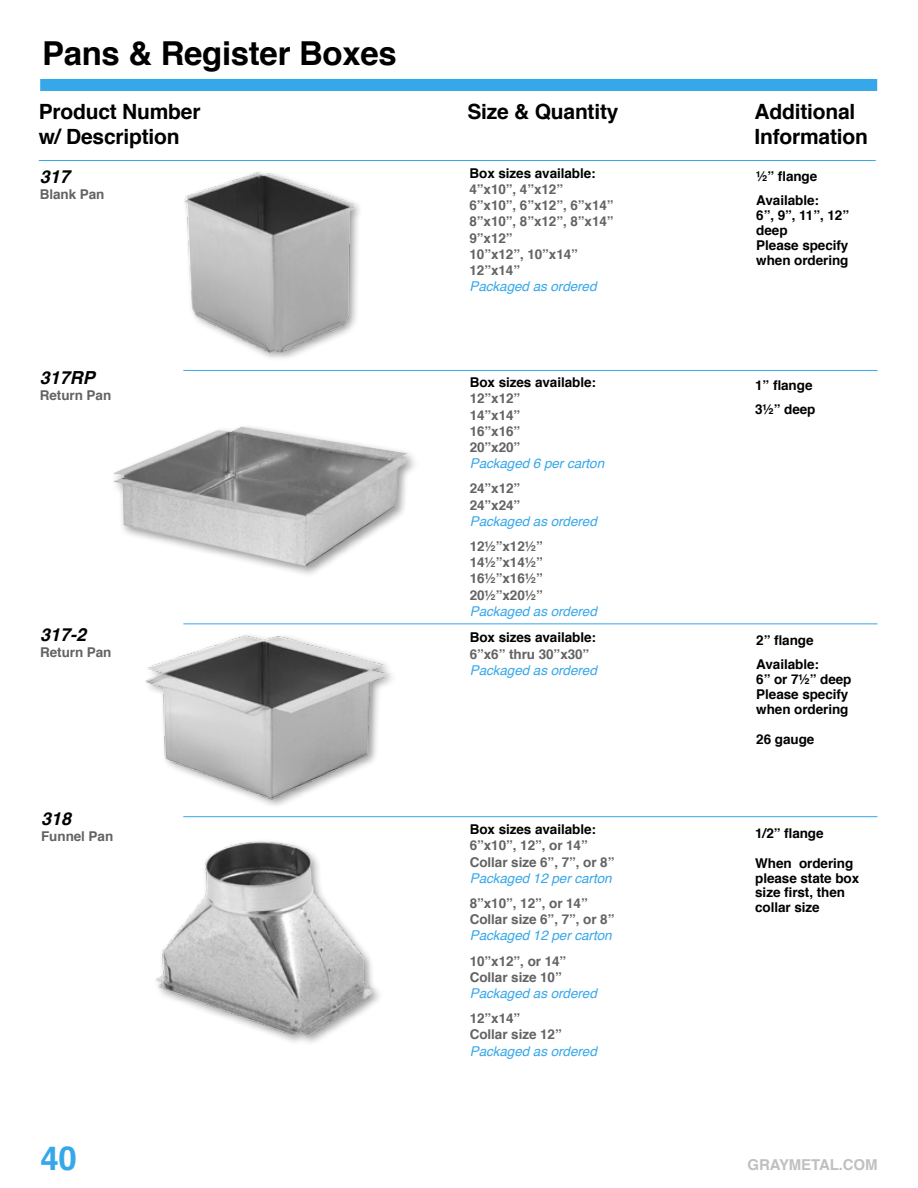
<style>
.page{position:relative;width:918px;height:1188px;background:#fff}
.page>*{position:absolute;margin:0;border:0;box-sizing:border-box;transform-origin:0 0}
.Catalog_Section{font:700 33px "Helvetica";letter-spacing:-.01em;color:#000}
.t1{font:700 33px "Helvetica";color:#36a7e9}
.Catalog_Section-2{font:700 21px/25.2px "Helvetica";letter-spacing:-.01em;color:#000}
.Product_Number{font:italic 700 18px "Helvetica";color:#000}
.t2{font:700 15px "Helvetica";letter-spacing:-.01em;color:#c0c0c0}
.Product_Name_and_Inf{font:700 13.5px "Helvetica";letter-spacing:-.005em;color:#636363}
.Additional_Info__Bla{font:700 13.5px/15px "Helvetica";letter-spacing:-.005em;color:#000}
.Info__Blue_Italic{font:italic 13.5px "Helvetica";letter-spacing:-.005em;color:#36a7e9}
.Product_Name_and_Inf-2{font:italic 13.5px "Helvetica";letter-spacing:-.005em;color:#36a7e9}
</style>
<div class="page">
<div style="left:40px;top:79px;width:837px;height:12px;background:#36a7e9"></div>
<hr style="left:183px;top:370px;width:695px;height:1px;background:#36a7e9">
<hr style="left:183px;top:623px;width:695px;height:1px;background:#36a7e9">
<hr style="left:183px;top:816px;width:694px;height:1px;background:#36a7e9">
<img style="left:114px;top:427px;width:296px;height:139px">
<img style="left:184px;top:172px;width:188px;height:198px">
<img style="left:155px;top:841px;width:224px;height:202px">
<img style="left:145px;top:623px;width:269px;height:195px">
<hr style="left:39px;top:160px;width:837px;height:1px;background:#36a7e9">
<p class="Catalog_Section" style="left:42px;top:27px;width:356px">Pans &amp; Register Boxes</p>
<p class="Catalog_Section-2" style="left:39px;top:99px;width:163px">Product Number</p>
<p class="Catalog_Section-2" style="left:39px;top:125px;width:142px">w/ Description</p>
<p class="Product_Number" style="left:40px;top:162px;width:32px">317</p>
<p class="Product_Name_and_Inf" style="left:40px;top:184px;width:66px">Blank Pan</p>
<p class="Product_Number" style="left:40px;top:362px;width:57px">317RP</p>
<p class="Product_Name_and_Inf" style="left:40px;top:384px;width:73px">Return Pan</p>
<p class="Product_Number" style="left:40px;top:620px;width:48px">317-2</p>
<p class="Product_Name_and_Inf" style="left:40px;top:642px;width:73px">Return Pan</p>
<p class="Product_Number" style="left:41px;top:804px;width:32px">318</p>
<p class="Product_Name_and_Inf" style="left:41px;top:825px;width:74px">Funnel Pan</p>
<h1 class="t1" style="left:40px;top:1132px;width:38px">40</h1>
<p class="Catalog_Section-2" style="left:467px;top:99px;width:153px">Size &amp; Quantity</p>
<p class="Catalog_Section-2" style="left:755px;top:99px;width:115px">Additional<br>Information</p>
<p class="Additional_Info__Bla" style="left:469px;top:166px;width:128px">Box sizes available:</p>
<p class="Product_Name_and_Inf" style="left:469px;top:178px;width:95px">4”x10”, 4”x12”</p>
<p class="Product_Name_and_Inf" style="left:469px;top:195px;width:146px">6”x10”, 6”x12”, 6”x14”</p>
<p class="Product_Name_and_Inf" style="left:469px;top:211px;width:146px">8”x10”, 8”x12”, 8”x14”</p>
<p class="Product_Name_and_Inf" style="left:469px;top:227px;width:45px">9”x12”</p>
<p class="Product_Name_and_Inf" style="left:469px;top:243px;width:110px">10”x12”, 10”x14”</p>
<p class="Product_Name_and_Inf" style="left:469px;top:259px;width:52px">12”x14”</p>
<p class="Info__Blue_Italic" style="left:469px;top:276px;width:129px">Packaged as ordered</p>
<p class="Additional_Info__Bla" style="left:470px;top:375px;width:128px">Box sizes available:</p>
<p class="Product_Name_and_Inf" style="left:470px;top:388px;width:52px">12”x12”</p>
<p class="Product_Name_and_Inf" style="left:470px;top:404px;width:52px">14”x14”</p>
<p class="Product_Name_and_Inf" style="left:470px;top:420px;width:52px">16”x16”</p>
<p class="Product_Name_and_Inf" style="left:470px;top:436px;width:52px">20”x20”</p>
<p class="Info__Blue_Italic" style="left:470px;top:453px;width:136px">Packaged 6 per carton</p>
<p class="Product_Name_and_Inf" style="left:470px;top:478px;width:52px">24”x12”</p>
<p class="Product_Name_and_Inf" style="left:470px;top:494px;width:52px">24”x24”</p>
<p class="Info__Blue_Italic" style="left:470px;top:510px;width:129px">Packaged as ordered</p>
<p class="Product_Name_and_Inf" style="left:470px;top:535px;width:75px">12½”x12½”</p>
<p class="Product_Name_and_Inf" style="left:470px;top:551px;width:75px">14½”x14½”</p>
<p class="Product_Name_and_Inf" style="left:470px;top:568px;width:75px">16½”x16½”</p>
<p class="Product_Name_and_Inf" style="left:470px;top:584px;width:75px">20½”x20½”</p>
<p class="Info__Blue_Italic" style="left:470px;top:600px;width:129px">Packaged as ordered</p>
<p class="Additional_Info__Bla" style="left:470px;top:630px;width:128px">Box sizes available:</p>
<p class="Product_Name_and_Inf" style="left:470px;top:643px;width:121px">6”x6” thru 30”x30”</p>
<p class="Info__Blue_Italic" style="left:470px;top:659px;width:129px">Packaged as ordered</p>
<p class="Additional_Info__Bla" style="left:470px;top:822px;width:128px">Box sizes available:</p>
<p class="Product_Name_and_Inf" style="left:470px;top:835px;width:120px">6”x10”, 12”, or 14”</p>
<p class="Product_Name_and_Inf" style="left:470px;top:851px;width:146px">Collar size 6”, 7”, or 8”</p>
<p class="Product_Name_and_Inf-2" style="left:470px;top:867px;width:143px">Packaged 12 per carton</p>
<p class="Product_Name_and_Inf" style="left:470px;top:892px;width:120px">8”x10”, 12”, or 14”</p>
<p class="Product_Name_and_Inf" style="left:470px;top:909px;width:146px">Collar size 6”, 7”, or 8”</p>
<p class="Product_Name_and_Inf-2" style="left:470px;top:925px;width:143px">Packaged 12 per carton</p>
<p class="Product_Name_and_Inf" style="left:470px;top:950px;width:98px">10”x12”, or 14”</p>
<p class="Product_Name_and_Inf" style="left:470px;top:966px;width:94px">Collar size 10”</p>
<p class="Product_Name_and_Inf-2" style="left:470px;top:983px;width:129px">Packaged as ordered</p>
<p class="Product_Name_and_Inf" style="left:470px;top:1008px;width:52px">12”x14”</p>
<p class="Product_Name_and_Inf" style="left:470px;top:1024px;width:94px">Collar size 12”</p>
<p class="Info__Blue_Italic" style="left:470px;top:1040px;width:129px">Packaged as ordered</p>
<p class="Additional_Info__Bla" style="left:756px;top:169px;width:63px">½” flange</p>
<p class="Additional_Info__Bla" style="left:756px;top:193px;width:64px">Available:</p>
<p class="Additional_Info__Bla" style="left:756px;top:208px;width:94px">6”, 9”, 11”, 12” deep</p>
<p class="Additional_Info__Bla" style="left:756px;top:238px;width:94px">Please specify when ordering</p>
<p class="Additional_Info__Bla" style="left:755px;top:378px;width:59px">1” flange</p>
<p class="Additional_Info__Bla" style="left:755px;top:402px;width:62px">3½” deep</p>
<p class="Additional_Info__Bla" style="left:756px;top:633px;width:59px">2” flange</p>
<p class="Additional_Info__Bla" style="left:756px;top:657px;width:64px">Available:</p>
<p class="Additional_Info__Bla" style="left:756px;top:672px;width:97px">6” or 7½” deep</p>
<p class="Additional_Info__Bla" style="left:756px;top:687px;width:94px">Please specify when ordering</p>
<p class="Additional_Info__Bla" style="left:756px;top:732px;width:60px">26 gauge</p>
<p class="Additional_Info__Bla" style="left:755px;top:825px;width:70px">1/2” flange</p>
<p class="Additional_Info__Bla" style="left:755px;top:855px;width:106px">When ordering please state box size first, then collar size</p>
<p class="t2" style="left:748px;top:1153px;width:131px">GRAYMETAL.COM</p>
</div>
